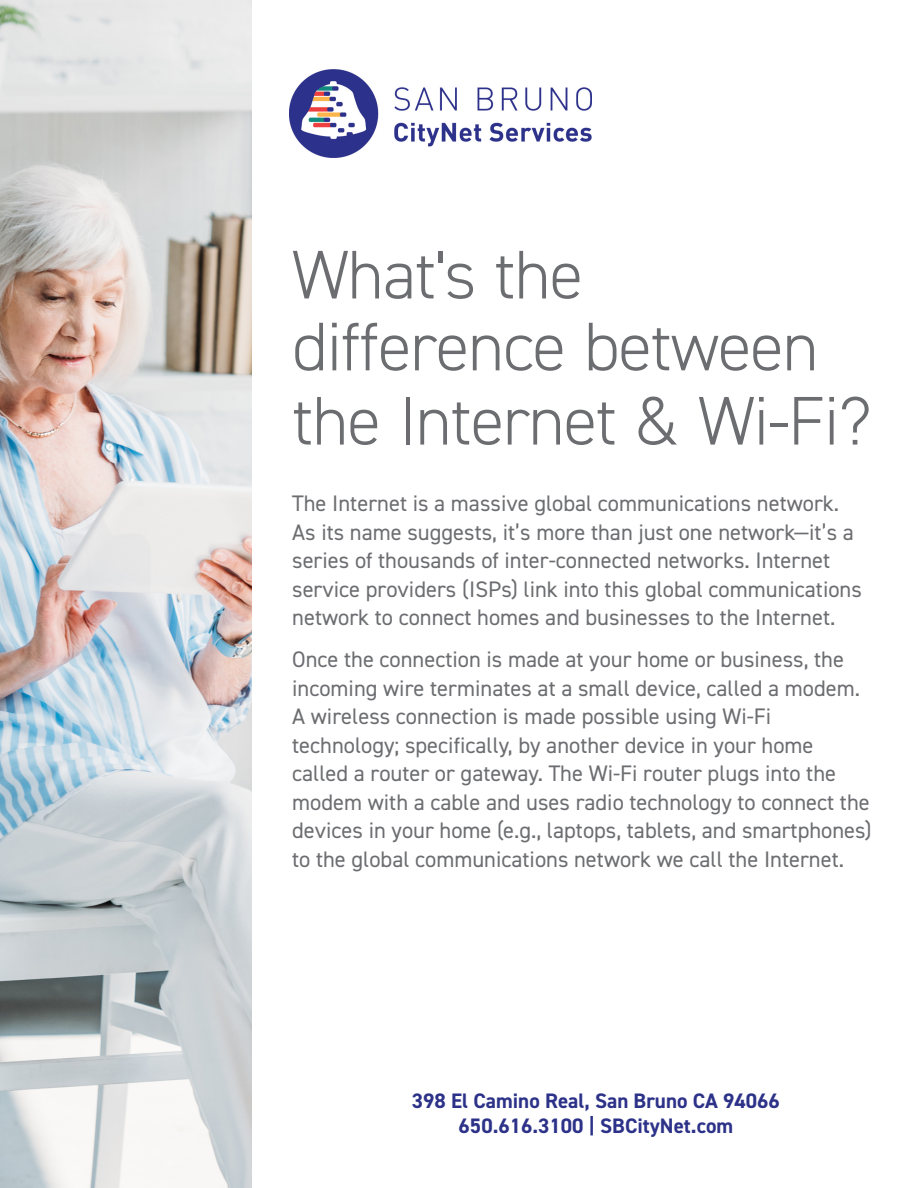
<style>
.page{position:relative;width:918px;height:1188px;background:#fff}
.page>*{position:absolute;margin:0;border:0;box-sizing:border-box;transform-origin:0 0}
.Intro_Text{font:300 69px/73.1px "DIN2014";letter-spacing:-.015em;color:#6c6d70}
.Intro_Text-2{font:22.5px/28.5px "DIN2014";color:#6c6d70}
.t1{font:700 21px/25px "DIN2014";color:#2d3289;text-align:center}
</style>
<div class="page">
<img style="left:0;top:0;width:252px;height:1188px">
<img style="left:290px;top:69px;width:301px;height:89px">
<p class="Intro_Text" style="left:292px;top:238px;width:581px">What's the difference between the Internet &amp; Wi-Fi?</p>
<p class="Intro_Text-2" style="left:292px;top:488px;width:571px">The Internet is a massive global communications network.<br>As its name suggests, it’s more than just one network—it’s a series of thousands of inter-connected networks. Internet service providers (ISPs) link into this global communications network to connect homes and businesses to the Internet.</p>
<p class="Intro_Text-2" style="left:292px;top:645px;width:581px">Once the connection is made at your home or business, the incoming wire terminates at a small device, called a modem.<br>A wireless connection is made possible using Wi-Fi technology; specifically, by another device in your home called a router or gateway. The Wi-Fi router plugs into the modem with a cable and uses radio technology to connect the devices in your home (e.g., laptops, tablets, and smartphones) to the global communications network we call the Internet.</p>
<p class="t1" style="left:412px;top:1088px;width:370px">398 El Camino Real, San Bruno CA 94066<br>650.616.3100 | SBCityNet.com</p>
</div>
